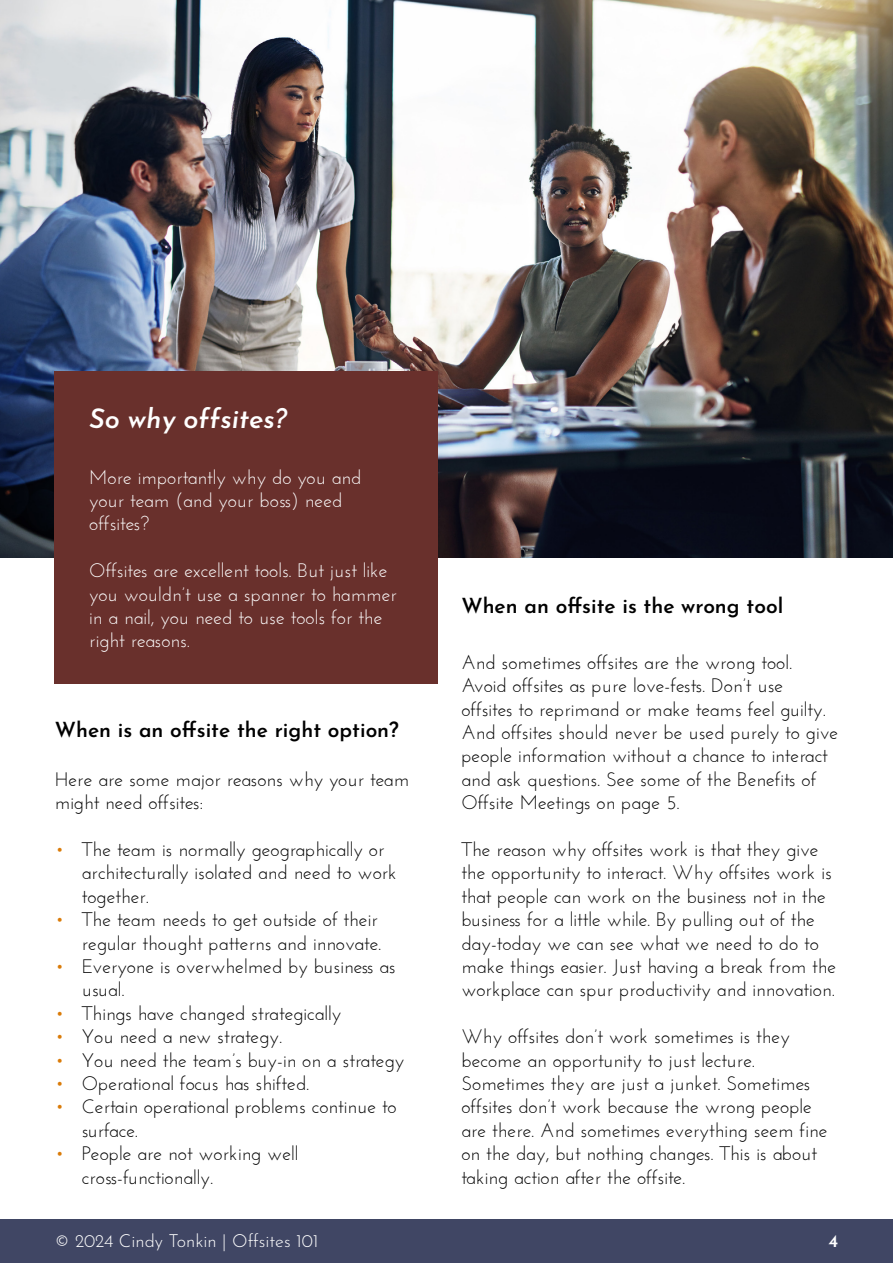
<style>
.page{position:relative;width:893px;height:1263px;background:#fff}
.page>*{position:absolute;margin:0;border:0;box-sizing:border-box;transform-origin:0 0}
.t1{font:italic 600 27px "Josefin Sans";color:#fff}
.t2{font:600 21px "Josefin Sans";color:#000}
.t3{font:19.5px/23.4px "Josefin Sans";color:#000}
.t4{font:19.5px/23.4px "Josefin Sans";color:#fff}
.t5{font:300 18px "Josefin Sans";color:#fff}
.t6{font:600 18px "Josefin Sans";color:#fff}
.s1{font-size:21px;color:#da7b08}
</style>
<div class="page">
<div style="left:0;top:1219px;width:893px;height:44px;background:#404664"></div>
<img style="left:0;top:0;width:893px;height:557px">
<div style="left:54px;top:371px;width:384px;height:312px;background:#69302c"></div>
<h1 class="t1" style="left:89px;top:395px;width:199px">So why offsites?</h1>
<p class="t4" style="left:89px;top:465px;width:274px">More importantly why do you and your team (and your boss) need offsites?</p>
<p class="t4" style="left:89px;top:559px;width:309px">Offsites are excellent tools. But just like you wouldn’t use a spanner to hammer in a nail, you need to use tools for the right reasons.</p>
<p class="t2" style="left:55px;top:714px;width:346px">When is an offsite the right option?</p>
<p class="t3" style="left:55px;top:767px;width:356px">Here are some major reasons why your team might need offsites:</p>
<p class="t3" style="left:82px;top:837px;width:317px;text-indent:-27px"><span class="s1">•</span> The team is normally geographically or architecturally isolated and need to work together.</p>
<p class="t3" style="left:55px;top:907px;width:328px;text-align:right"><span class="s1">•</span> The team needs to get outside of their regular thought patterns and innovate.</p>
<p class="t3" style="left:82px;top:954px;width:315px;text-indent:-27px"><span class="s1">•</span> Everyone is overwhelmed by business as usual.</p>
<p class="t3" style="left:55px;top:1001px;width:288px"><span class="s1">•</span> Things have changed strategically</p>
<p class="t3" style="left:55px;top:1024px;width:229px"><span class="s1">•</span> You need a new strategy.</p>
<p class="t3" style="left:55px;top:1048px;width:351px"><span class="s1">•</span> You need the team’s buy-in on a strategy</p>
<p class="t3" style="left:55px;top:1071px;width:256px"><span class="s1">•</span> Operational focus has shifted.</p>
<p class="t3" style="left:82px;top:1095px;width:316px;text-indent:-27px"><span class="s1">•</span> Certain operational problems continue to surface.</p>
<p class="t3" style="left:82px;top:1141px;width:218px;text-indent:-27px"><span class="s1">•</span> People are not working well cross-functionally.</p>
<p class="t2" style="left:461px;top:590px;width:323px">When an offsite is the wrong tool</p>
<p class="t3" style="left:461px;top:650px;width:378px">And sometimes offsites are the wrong tool.<br>Avoid offsites as pure love-fests. Don’t use offsites to reprimand or make teams feel guilty.<br>And offsites should never be used purely to give people information without a chance to interact and ask questions. See some of the Benefits of Offsite Meetings on page 5.</p>
<p class="t3" style="left:461px;top:837px;width:376px">The reason why offsites work is that they give the opportunity to interact. Why offsites work is that people can work on the business not in the business for a little while. By pulling out of the day-today we can see what we need to do to make things easier. Just having a break from the workplace can spur productivity and innovation.</p>
<p class="t3" style="left:461px;top:1024px;width:368px">Why offsites don’t work sometimes is they become an opportunity to just lecture.<br>Sometimes they are just a junket. Sometimes offsites don’t work because the wrong people are there. And sometimes everything seem fine on the day, but nothing changes. This is about taking action after the offsite.</p>
<p class="t5" style="left:55px;top:1227px;width:265px">© 2024 Cindy Tonkin | Offsites 101</p>
<p class="t6" style="left:828px;top:1227px;width:11px">4</p>
</div>
